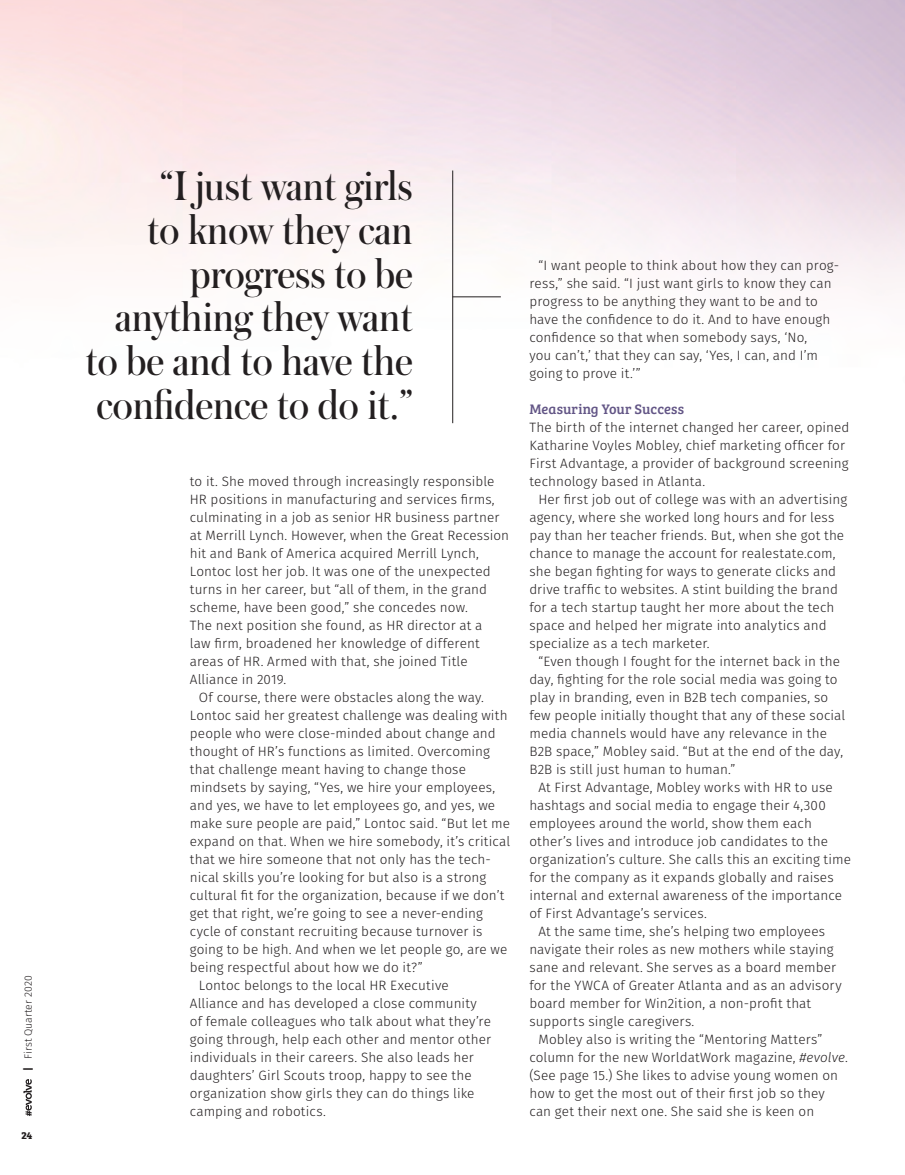
<style>
.page{position:relative;width:905px;height:1175px;background:#fff}
.page>*{position:absolute;margin:0;border:0;box-sizing:border-box;transform-origin:0 0}
.t1{font:43.65px/43.7px "Austin";color:#231f20;text-align:right}
.t2{font:14.25px "Bree Serif";letter-spacing:.005em;color:#635686}
.t3{font:300 13.5px/18px "Fira Sans";letter-spacing:.005em;color:#231f20}
.t4{font:300 10.5px "Fira Sans";color:#231f20}
.t5{font:700 10.5px "Bree Serif";color:#231f20}
.s1{font-weight:700}
.s2{font-style:italic}
</style>
<div class="page">
<hr style="left:452px;top:296px;width:49px;height:1px;background:#231f20">
<hr style="left:452px;top:170px;width:1px;height:253px;background:#231f20">
<svg style="left:23px;top:1079px;width:9px;height:37px"></svg>
<p class="t4" style="left:21px;top:1071px;width:97px;rotate:-90deg"><span class="s1">|</span> First Quarter 2020</p>
<p class="t5" style="left:22px;top:1127px;width:12px">24</p>
<h1 class="t1" style="left:85px;top:163px;width:329px">“I just want girls<br>to know they can progress to be anything they want to be and to have the confidence to do it.”</h1>
<p class="t3" style="left:190px;top:472px;width:306px">to it. She moved through increasingly responsible</p>
<p class="t3" style="left:190px;top:490px;width:306px">HR positions in manufacturing and services firms,</p>
<p class="t3" style="left:190px;top:508px;width:311px">culminating in a job as senior HR business partner</p>
<p class="t3" style="left:190px;top:526px;width:321px">at Merrill Lynch. However, when the Great Recession</p>
<p class="t3" style="left:190px;top:544px;width:290px">hit and Bank of America acquired Merrill Lynch,</p>
<p class="t3" style="left:190px;top:562px;width:302px">Lontoc lost her job. It was one of the unexpected</p>
<p class="t3" style="left:190px;top:580px;width:299px">turns in her career, but “all of them, in the grand</p>
<p class="t3" style="left:190px;top:598px;width:280px">scheme, have been good,” she concedes now.</p>
<p class="t3" style="left:190px;top:616px;width:294px">The next position she found, as HR director at a</p>
<p class="t3" style="left:190px;top:634px;width:291px">law firm, broadened her knowledge of different</p>
<p class="t3" style="left:190px;top:652px;width:279px">areas of HR. Armed with that, she joined Title</p>
<p class="t3" style="left:190px;top:670px;width:98px">Alliance in 2019.</p>
<p class="t3" style="left:199px;top:688px;width:286px">Of course, there were obstacles along the way.</p>
<p class="t3" style="left:190px;top:706px;width:319px">Lontoc said her greatest challenge was dealing with</p>
<p class="t3" style="left:190px;top:724px;width:307px">people who were close-minded about change and</p>
<p class="t3" style="left:190px;top:742px;width:301px">thought of HR’s functions as limited. Overcoming</p>
<p class="t3" style="left:190px;top:760px;width:278px">that challenge meant having to change those</p>
<p class="t3" style="left:190px;top:778px;width:307px">mindsets by saying, “Yes, we hire your employees,</p>
<p class="t3" style="left:190px;top:796px;width:307px">and yes, we have to let employees go, and yes, we</p>
<p class="t3" style="left:190px;top:814px;width:322px">make sure people are paid,” Lontoc said. “But let me</p>
<p class="t3" style="left:190px;top:832px;width:322px">expand on that. When we hire somebody, it’s critical</p>
<p class="t3" style="left:190px;top:850px;width:302px">that we hire someone that not only has the tech-</p>
<p class="t3" style="left:190px;top:868px;width:298px">nical skills you’re looking for but also is a strong</p>
<p class="t3" style="left:190px;top:886px;width:316px">cultural fit for the organization, because if we don’t</p>
<p class="t3" style="left:190px;top:904px;width:294px">get that right, we’re going to see a never-ending</p>
<p class="t3" style="left:190px;top:922px;width:294px">cycle of constant recruiting because turnover is</p>
<p class="t3" style="left:190px;top:940px;width:319px">going to be high. And when we let people go, are we</p>
<p class="t3" style="left:190px;top:958px;width:234px">being respectful about how we do it?”</p>
<p class="t3" style="left:199px;top:976px;width:251px">Lontoc belongs to the local HR Executive</p>
<p class="t3" style="left:190px;top:994px;width:288px">Alliance and has developed a close community</p>
<p class="t3" style="left:190px;top:1012px;width:303px">of female colleagues who talk about what they’re</p>
<p class="t3" style="left:190px;top:1030px;width:303px">going through, help each other and mentor other</p>
<p class="t3" style="left:190px;top:1048px;width:285px">individuals in their careers. She also leads her</p>
<p class="t3" style="left:190px;top:1066px;width:283px">daughters’ Girl Scouts troop, happy to see the</p>
<p class="t3" style="left:190px;top:1084px;width:286px">organization show girls they can do things like</p>
<p class="t3" style="left:190px;top:1102px;width:137px">camping and robotics.</p>
<p class="t3" style="left:529px;top:256px;width:311px;text-indent:9px">“I want people to think about how they can prog&shy;ress,” she said. “I just want girls to know they can progress to be anything they want to be and to have the confidence to do it. And to have enough confidence so that when somebody says, ‘No,<br>you can’t,’ that they can say, ‘Yes, I can, and I’m going to prove it.’”</p>
<p class="t2" style="left:529px;top:398px;width:156px">Measuring Your Success</p>
<p class="t3" style="left:529px;top:418px;width:321px">The birth of the internet changed her career, opined Katharine Voyles Mobley, chief marketing officer for First Advantage, a provider of background screening technology based in Atlanta.</p>
<p class="t3" style="left:529px;top:490px;width:319px;text-indent:9px">Her first job out of college was with an advertising agency, where she worked long hours and for less pay than her teacher friends. But, when she got the chance to manage the account for realestate.com, she began fighting for ways to generate clicks and drive traffic to websites. A stint building the brand for a tech startup taught her more about the tech space and helped her migrate into analytics and specialize as a tech marketer.</p>
<p class="t3" style="left:529px;top:652px;width:317px;text-indent:9px">“Even though I fought for the internet back in the day, fighting for the role social media was going to play in branding, even in B2B tech companies, so few people initially thought that any of these social media channels would have any relevance in the B2B space,” Mobley said. “But at the end of the day, B2B is still just human to human.”</p>
<p class="t3" style="left:538px;top:778px;width:296px">At First Advantage, Mobley works with HR to use</p>
<p class="t3" style="left:529px;top:796px;width:298px">hashtags and social media to engage their 4,300</p>
<p class="t3" style="left:529px;top:814px;width:284px">employees around the world, show them each</p>
<p class="t3" style="left:529px;top:832px;width:300px">other’s lives and introduce job candidates to the</p>
<p class="t3" style="left:529px;top:850px;width:323px">organization’s culture. She calls this an exciting time</p>
<p class="t3" style="left:529px;top:868px;width:306px">for the company as it expands globally and raises</p>
<p class="t3" style="left:529px;top:886px;width:314px">internal and external awareness of the importance</p>
<p class="t3" style="left:529px;top:904px;width:179px">of First Advantage’s services.</p>
<p class="t3" style="left:538px;top:922px;width:288px">At the same time, she’s helping two employees</p>
<p class="t3" style="left:529px;top:940px;width:306px">navigate their roles as new mothers while staying</p>
<p class="t3" style="left:529px;top:958px;width:308px">sane and relevant. She serves as a board member</p>
<p class="t3" style="left:529px;top:976px;width:314px">for the YWCA of Greater Atlanta and as an advisory</p>
<p class="t3" style="left:529px;top:994px;width:283px">board member for Win2ition, a non-profit that</p>
<p class="t3" style="left:529px;top:1012px;width:166px">supports single caregivers.</p>
<p class="t3" style="left:538px;top:1030px;width:285px">Mobley also is writing the “Mentoring Matters”</p>
<p class="t3" style="left:529px;top:1048px;width:320px">column for the new WorldatWork magazine, <span class="s2">#evolve</span>.</p>
<p class="t3" style="left:529px;top:1066px;width:310px">(See page 15.) She likes to advise young women on</p>
<p class="t3" style="left:529px;top:1084px;width:297px">how to get the most out of their first job so they</p>
<p class="t3" style="left:529px;top:1102px;width:286px">can get their next one. She said she is keen on</p>
</div>
